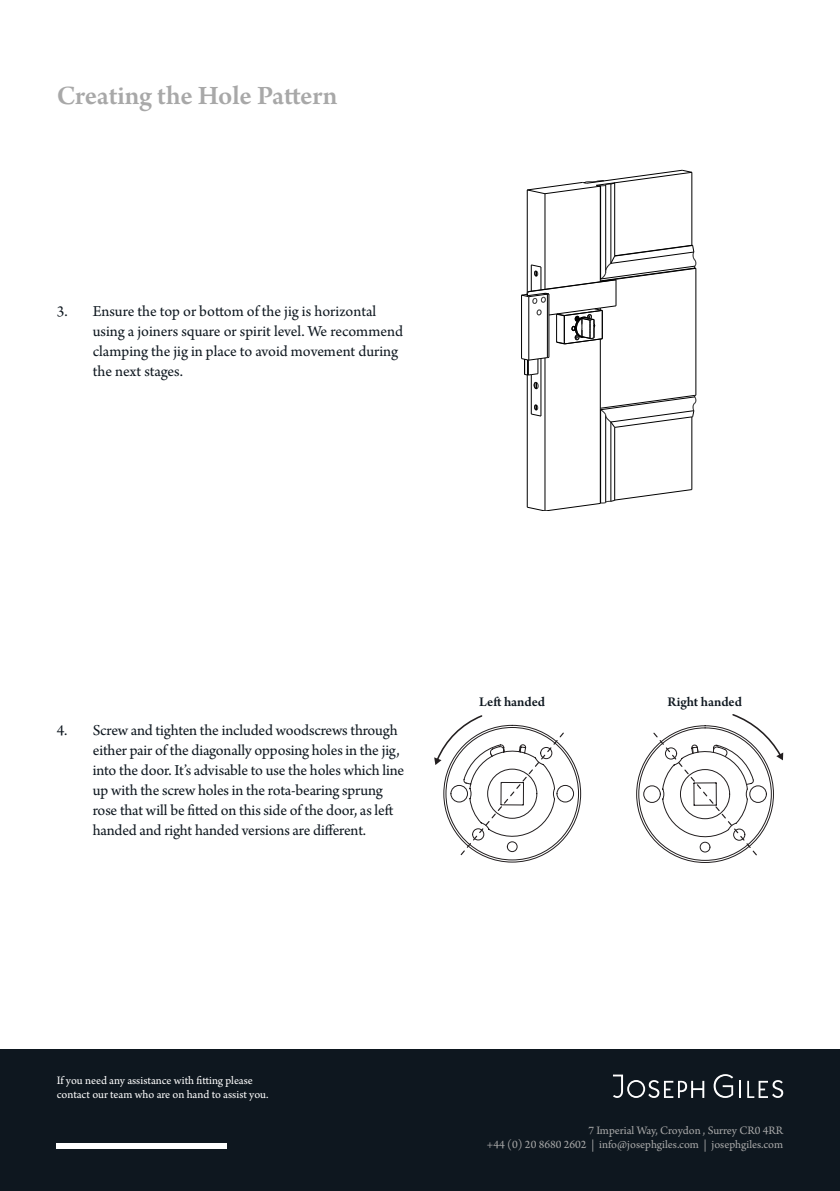
<style>
.page{position:relative;width:840px;height:1191px;background:#fff}
.page>*{position:absolute;margin:0;border:0;box-sizing:border-box;transform-origin:0 0}
.t1{font:600 28px "Arno Pro";letter-spacing:-.005em;color:#a8a8a8}
.t2{font:16px/20px "Arno Pro";letter-spacing:-.01em;color:#0e171f}
.t3{font:600 14px "Arno Pro";letter-spacing:-.005em;color:#0e171f}
.t4{font:12px/14px "Arno Pro";color:#a8a8a8;text-align:right}
.t5{font:12px/14px "Arno Pro";letter-spacing:-.005em;color:#fff}
</style>
<div class="page">
<hr style="left:530px;top:374px;width:1px;height:40px;background:#000">
<hr style="left:540px;top:358px;width:1px;height:58px;background:#000">
<hr style="left:599px;top:339px;width:1px;height:69px;background:#000">
<hr style="left:695px;top:268px;width:1px;height:127px;background:#000">
<hr style="left:526px;top:375px;width:1px;height:132px;background:#000">
<hr style="left:526px;top:190px;width:1px;height:102px;background:#000">
<hr style="left:544px;top:358px;width:1px;height:152px;background:#000">
<hr style="left:544px;top:194px;width:1px;height:95px;background:#000">
<hr style="left:691px;top:172px;width:1px;height:73px;background:#000">
<hr style="left:691px;top:417px;width:1px;height:72px;background:#000">
<hr style="left:600px;top:186px;width:1px;height:93px;background:#000">
<hr style="left:600px;top:410px;width:1px;height:93px;background:#000">
<hr style="left:610px;top:422px;width:1px;height:79px;background:#000">
<hr style="left:610px;top:184px;width:1px;height:79px;background:#000">
<hr style="left:521px;top:295px;width:1px;height:63px;background:#000">
<hr style="left:528px;top:297px;width:1px;height:63px;background:#000">
<svg style="left:526px;top:170px;width:165px;height:24px"></svg>
<hr style="left:599px;top:408px;width:1px;height:95px;background:#000">
<hr style="left:599px;top:186px;width:1px;height:95px;background:#000">
<svg style="left:526px;top:489px;width:165px;height:21px"></svg>
<hr style="left:614px;top:427px;width:1px;height:73px;background:#000">
<hr style="left:614px;top:183px;width:1px;height:73px;background:#000">
<hr style="left:605px;top:185px;width:1px;height:85px;background:#000">
<hr style="left:546px;top:294px;width:1px;height:63px;background:#000">
<hr style="left:548px;top:315px;width:1px;height:42px;background:#000">
<hr style="left:605px;top:416px;width:1px;height:86px;background:#000">
<svg style="left:599px;top:395px;width:97px;height:33px"></svg>
<svg style="left:521px;top:357px;width:27px;height:19px"></svg>
<svg style="left:530px;top:404px;width:11px;height:12px"></svg>
<svg style="left:533px;top:382px;width:5px;height:7px"></svg>
<svg style="left:521px;top:245px;width:175px;height:100px"></svg>
<svg style="left:483px;top:748px;width:242px;height:115px"></svg>
<svg style="left:434px;top:715px;width:130px;height:141px"></svg>
<svg style="left:638px;top:714px;width:144px;height:146px"></svg>
<div style="left:0;top:1049px;width:839px;height:142px;background:#0e171f"></div>
<svg style="left:713px;top:1074px;width:19px;height:24px"></svg>
<svg style="left:739px;top:1080px;width:1px;height:18px"></svg>
<svg style="left:747px;top:1080px;width:35px;height:18px"></svg>
<svg style="left:613px;top:1074px;width:91px;height:24px"></svg>
<div style="left:57px;top:1142px;width:170px;height:6px;background:#fff"></div>
<p class="t1" style="left:57px;top:79px;width:282px">Creating the Hole Pattern</p>
<p class="t2" style="left:93px;top:302px;width:311px;text-indent:-36px">3. Ensure the top or bottom of the jig is horizontal using a joiners square or spirit level. We recommend clamping the jig in place to avoid movement during the next stages.</p>
<p class="t2" style="left:93px;top:721px;width:313px;text-indent:-36px">4. Screw and tighten the included woodscrews through either pair of the diagonally opposing holes in the jig, into the door. It’s advisable to use the holes which line up with the screw holes in the rota-bearing sprung rose that will be fitted on this side of the door, as left handed and right handed versions are different.</p>
<p class="t3" style="left:479px;top:694px;width:67px">Left handed</p>
<p class="t3" style="left:667px;top:694px;width:76px">Right handed</p>
<p class="t5" style="left:57px;top:1074px;width:213px">If you need any assistance with fitting please contact our team who are on hand to assist you.</p>
<p class="t4" style="left:486px;top:1124px;width:297px">7 Imperial Way, Croydon , Surrey CR0 4RR<br>+44 (0) 20 8680 2602 | info@josephgiles.com | josephgiles.com</p>
</div>
